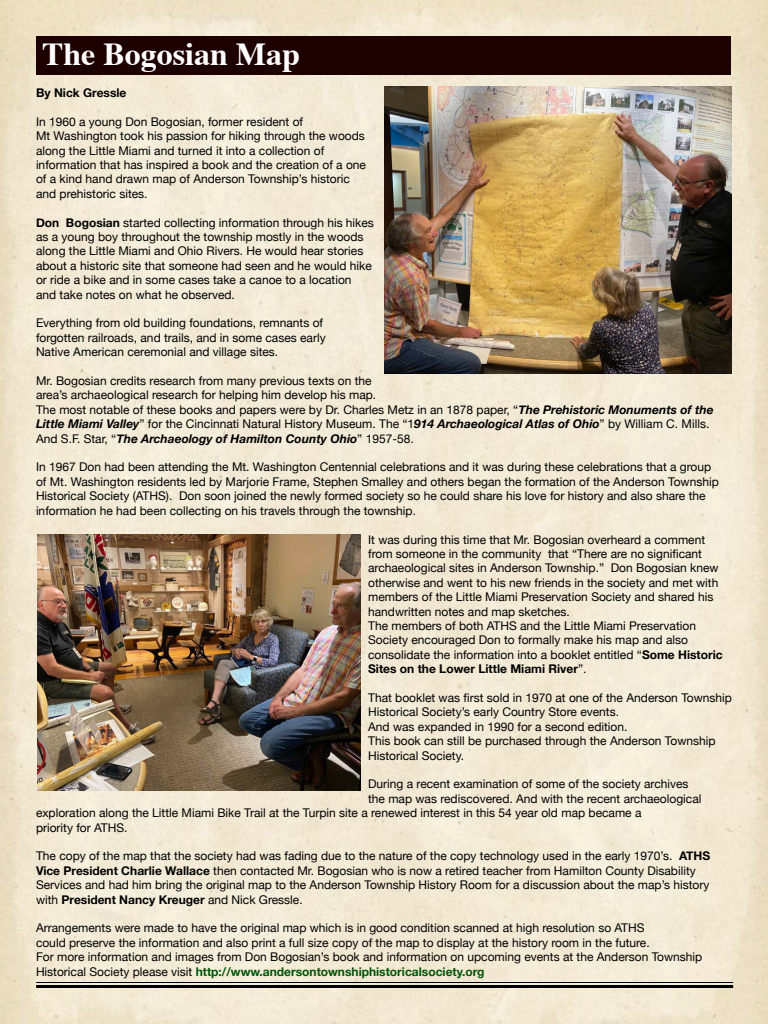
<style>
.page{position:relative;width:768px;height:1024px;background:#fff}
.page>*{position:absolute;margin:0;border:0;box-sizing:border-box;transform-origin:0 0}
.t1{font:700 32px "Times";color:#fff}
.t2{font:12px/14.4px "Helvetica Neue";color:#000}
.t3{font:700 12px "Helvetica Neue";color:#000}
.s1{font-weight:700}
.s2{font-weight:700;font-style:italic}
.s3{font-weight:700;color:#005408}
</style>
<div class="page">
<img style="left:1px;top:1px;width:767px;height:1023px">
<hr style="left:36px;top:982px;width:697px;height:1px;background:#000">
<hr style="left:36px;top:985px;width:697px;height:3px;background:#000">
<div style="left:36px;top:36px;width:696px;height:40px;background:#1d0000"></div>
<img style="left:384px;top:86px;width:348px;height:288px">
<img style="left:37px;top:534px;width:323px;height:257px">
<h1 class="t1" style="left:42px;top:24px;width:259px">The Bogosian Map</h1>
<p class="t3" style="left:36px;top:83px;width:92px">By Nick Gressle</p>
<p class="t2" style="left:36px;top:115px;width:332px">In 1960 a young Don Bogosian, former resident of<br>Mt Washington took his passion for hiking through the woods along the Little Miami and turned it into a collection of information that has inspired a book and the creation of a one of a kind hand drawn map of Anderson Township’s historic and prehistoric sites.</p>
<p class="t2" style="left:36px;top:216px;width:339px"><span class="s1">Don Bogosian</span> started collecting information through his hikes as a young boy throughout the township mostly in the woods along the Little Miami and Ohio Rivers. He would hear stories about a historic site that someone had seen and he would hike or ride a bike and in some cases take a canoe to a location and take notes on what he observed.</p>
<p class="t2" style="left:36px;top:317px;width:291px">Everything from old building foundations, remnants of forgotten railroads, and trails, and in some cases early<br>Native American ceremonial and village sites.</p>
<p class="t2" style="left:36px;top:374px;width:679px">Mr. Bogosian credits research from many previous texts on the<br>area’s archaeological research for helping him develop his map.<br>The most notable of these books and papers were by Dr. Charles Metz in an 1878 paper, “<span class="s2">The Prehistoric Monuments of the Little Miami Valley</span>” for the Cincinnati Natural History Museum. The “1<span class="s2">914 Archaeological Atlas of Ohio</span>” by William C. Mills.<br>And S.F. Star, “<span class="s2">The Archaeology of Hamilton County Ohio</span>” 1957-58.</p>
<p class="t2" style="left:36px;top:461px;width:684px">In 1967 Don had been attending the Mt. Washington Centennial celebrations and it was during these celebrations that a group of Mt. Washington residents led by Marjorie Frame, Stephen Smalley and others began the formation of the Anderson Township Historical Society (ATHS). Don soon joined the newly formed society so he could share his love for history and also share the information he had been collecting on his travels through the township.</p>
<p class="t2" style="left:368px;top:533px;width:356px">It was during this time that Mr. Bogosian overheard a comment from someone in the community that “There are no significant archaeological sites in Anderson Township.” Don Bogosian knew otherwise and went to his new friends in the society and met with members of the Little Miami Preservation Society and shared his handwritten notes and map sketches.<br>The members of both ATHS and the Little Miami Preservation Society encouraged Don to formally make his map and also consolidate the information into a booklet entitled “<span class="s1">Some Historic Sites on the Lower Little Miami River</span>”.</p>
<p class="t2" style="left:368px;top:691px;width:365px">That booklet was first sold in 1970 at one of the Anderson Township Historical Society’s early Country Store events.<br>And was expanded in 1990 for a second edition.<br>This book can still be purchased through the Anderson Township Historical Society.</p>
<p class="t2" style="left:368px;top:778px;width:322px">During a recent examination of some of the society archives</p>
<p class="t2" style="left:368px;top:792px;width:335px">the map was rediscovered. And with the recent archaeological</p>
<p class="t2" style="left:36px;top:806px;width:607px">exploration along the Little Miami Bike Trail at the Turpin site a renewed interest in this 54 year old map became a</p>
<p class="t2" style="left:36px;top:821px;width:93px">priority for ATHS.</p>
<p class="t2" style="left:36px;top:850px;width:676px">The copy of the map that the society had was fading due to the nature of the copy technology used in the early 1970’s. <span class="s1">ATHS Vice President Charlie Wallace</span> then contacted Mr. Bogosian who is now a retired teacher from Hamilton County Disability Services and had him bring the original map to the Anderson Township History Room for a discussion about the map’s history with <span class="s1">President Nancy Kreuger</span> and Nick Gressle.</p>
<p class="t2" style="left:36px;top:922px;width:668px">Arrangements were made to have the original map which is in good condition scanned at high resolution so ATHS<br>could preserve the information and also print a full size copy of the map to display at the history room in the future.<br>For more information and images from Don Bogosian’s book and information on upcoming events at the Anderson Township Historical Society please visit <span class="s3">http://www.andersontownshiphistoricalsociety.org</span></p>
</div>
